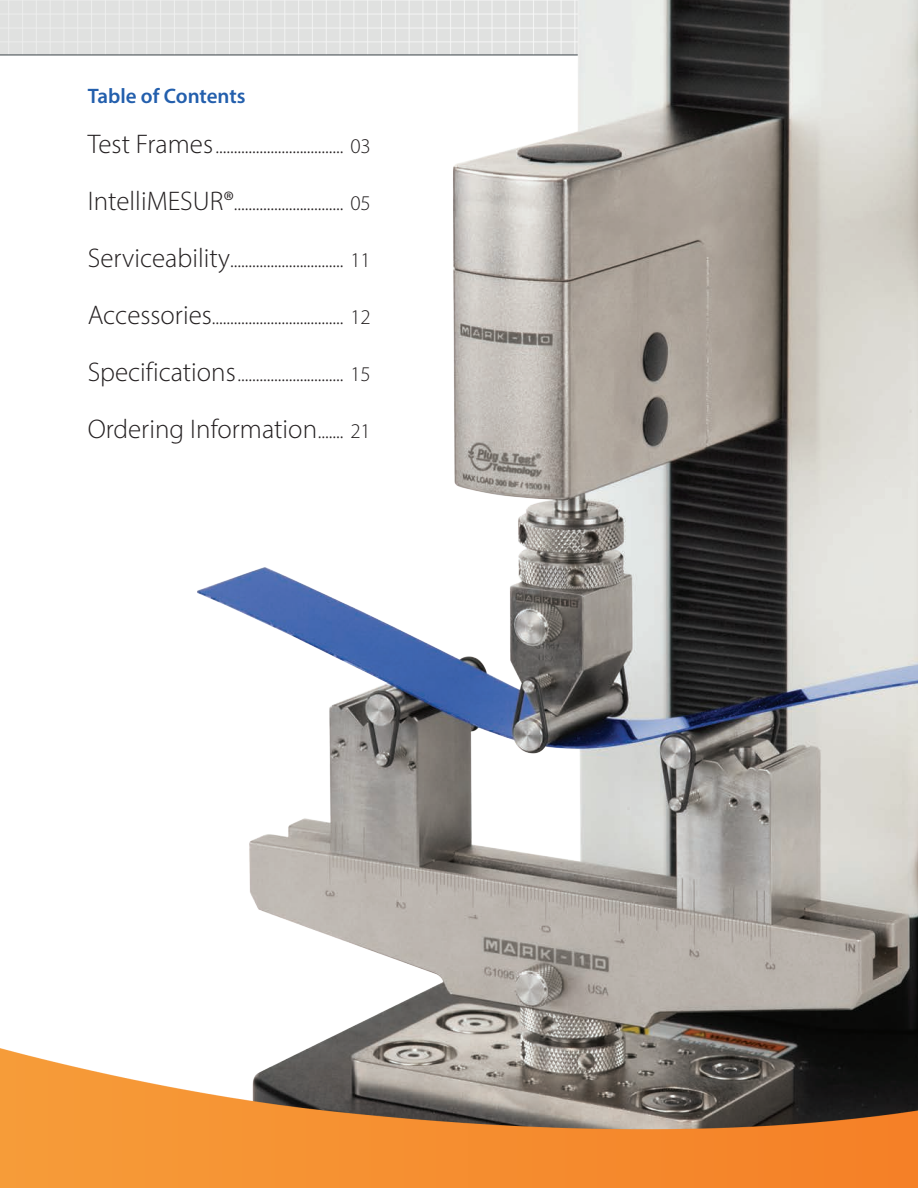
<style>
.page{position:relative;width:918px;height:1188px;background:#fff}
.page>*{position:absolute;margin:0;border:0;box-sizing:border-box;transform-origin:0 0}
.t1{font:300 27px "Myriad Pro";color:#231f20}
.t2{font:300 21px "Myriad Pro";color:#231f20}
.t3{font:600 21px "Myriad Pro";color:#235fad}
.s1{font-size:27px}
.s2{font-size:21px}
</style>
<div class="page">
<img style="left:0;top:0;width:918px;height:1134px">
<img style="left:1px;top:1049px;width:917px;height:139px">
<p class="t3" style="left:88px;top:83px;width:159px">Table of Contents</p>
<p class="t2" style="left:88px;top:133px;width:285px"><span class="s1">Test Frames</span>................................... 03</p>
<p class="t2" style="left:88px;top:190px;width:285px"><span class="s1">IntelliMESUR®</span>.............................. 05</p>
<p class="t2" style="left:88px;top:247px;width:285px"><span class="s1">Serviceability</span>............................... 11</p>
<p class="t2" style="left:88px;top:304px;width:285px"><span class="s1">Accessories</span>.................................... 12</p>
<p class="t2" style="left:88px;top:361px;width:285px"><span class="s1">Specifications</span>............................. 15</p>
<p class="t1" style="left:88px;top:413px;width:285px">Ordering Information<span class="s2">....... 21</span></p>
</div>
